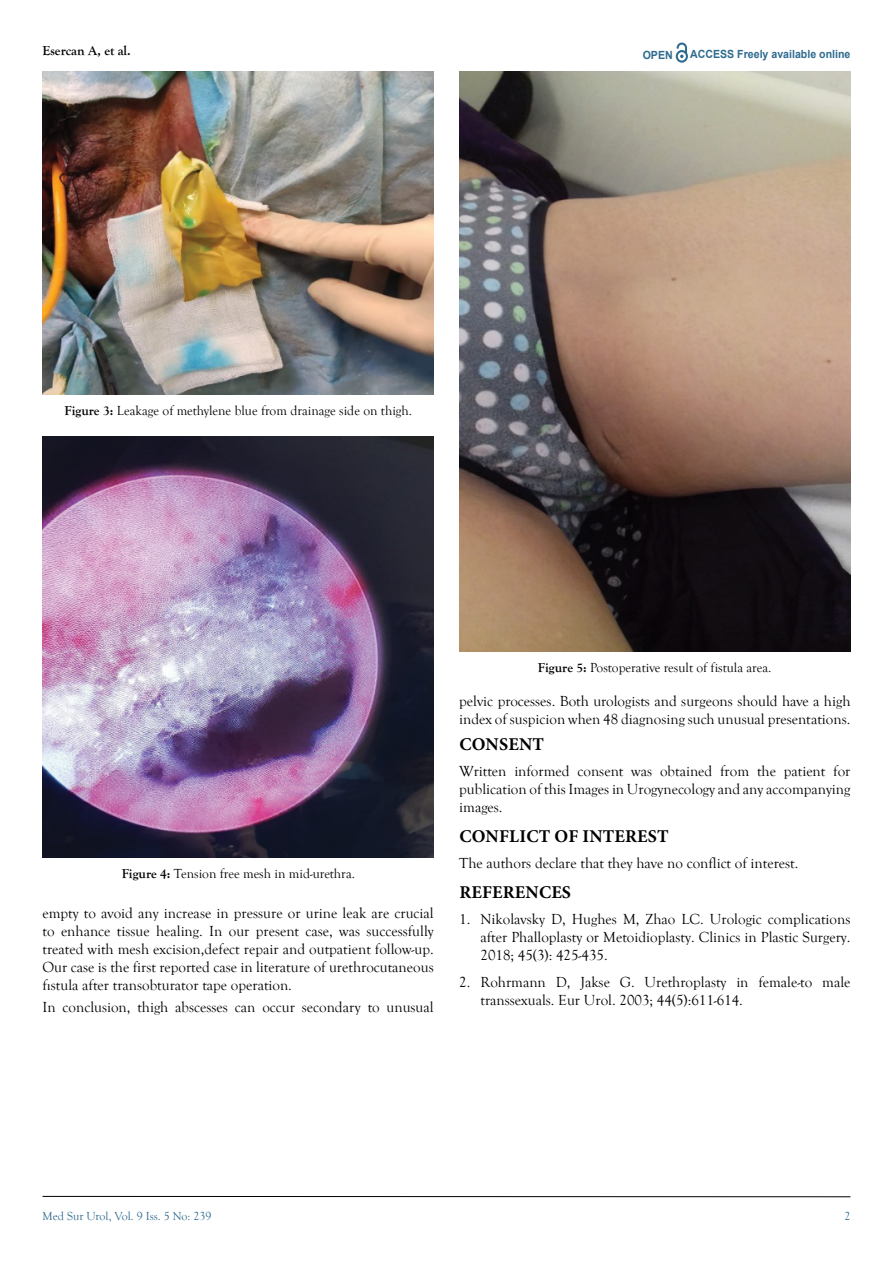
<style>
.page{position:relative;width:893px;height:1263px;background:#fff}
.page>*{position:absolute;margin:0;border:0;box-sizing:border-box;transform-origin:0 0}
.t1{font:700 18px "Minion Pro";letter-spacing:.01em;color:#000}
.t2{font:15px/18px "Goudy Old Style T";color:#000;text-align:justify}
.t3{font:13.5px "Goudy Old Style T";color:#000}
.t4{font:700 13.5px "Goudy Old Style T";color:#000}
.t5{font:12px "Goudy Old Style T";color:#2d6a8f}
.t6{font:700 11.25px "Arial";color:#2e6b8f;scale:.94 1}
.s1{font-weight:700}
</style>
<div class="page">
<svg style="left:676px;top:43px;width:12px;height:20px"></svg>
<hr style="left:43px;top:1196px;width:807px;height:1px;background:#000">
<img style="left:43px;top:72px;width:391px;height:323px">
<img style="left:459px;top:72px;width:391px;height:579px">
<img style="left:43px;top:436px;width:391px;height:422px">
<p class="t4" style="left:43px;top:43px;width:90px">Esercan A, et al.</p>
<p class="t6" style="left:643px;top:47px;width:33px">OPEN</p>
<p class="t6" style="left:690px;top:46px;width:172px">ACCESS Freely available online</p>
<p class="t3" style="left:64px;top:403px;width:349px"><span class="s1">Figure 3:</span> Leakage of methylene blue from drainage side on thigh.</p>
<p class="t3" style="left:122px;top:866px;width:235px"><span class="s1">Figure 4:</span> Tension free mesh in mid-urethra.</p>
<p class="t2" style="left:43px;top:904px;width:393px">empty to avoid any increase in pressure or urine leak are crucial to enhance tissue healing. In our present case, was successfully treated with mesh excision,defect repair and outpatient follow-up.<br>Our case is the first reported case in literature of urethrocutaneous fıstula after transobturator tape operation.</p>
<p class="t2" style="left:43px;top:999px;width:393px">In conclusion, thigh abscesses can occur secondary to unusual</p>
<p class="t3" style="left:538px;top:660px;width:235px"><span class="s1">Figure 5:</span> Postoperative result of fistula area.</p>
<p class="t2" style="left:459px;top:693px;width:393px">pelvic processes. Both urologists and surgeons should have a high index of suspicion when 48 diagnosing such unusual presentations.</p>
<p class="t1" style="left:459px;top:731px;width:86px">CONSENT</p>
<p class="t2" style="left:459px;top:763px;width:393px">Written informed consent was obtained from the patient for publication of this Images in Urogynecology and any accompanying images.</p>
<p class="t1" style="left:459px;top:823px;width:211px">CONFLICT OF INTEREST</p>
<p class="t2" style="left:459px;top:855px;width:341px">The authors declare that they have no conflict of interest.</p>
<p class="t1" style="left:459px;top:879px;width:113px">REFERENCES</p>
<p class="t2" style="left:480px;top:911px;width:371px;text-indent:-21px">1. Nikolavsky D, Hughes M, Zhao LC. Urologic complications after Phalloplasty or Metoidioplasty. Clinics in Plastic Surgery.<br>2018; 45(3): 425-435.</p>
<p class="t2" style="left:480px;top:973px;width:371px;text-indent:-21px">2. Rohrmann D, Jakse G. Urethroplasty in female-to male transsexuals. Eur Urol. 2003; 44(5):611-614.</p>
<p class="t5" style="left:43px;top:1210px;width:170px">Med Sur Urol, Vol. 9 Iss. 5 No: 239</p>
<p class="t5" style="left:844px;top:1210px;width:7px">2</p>
</div>
